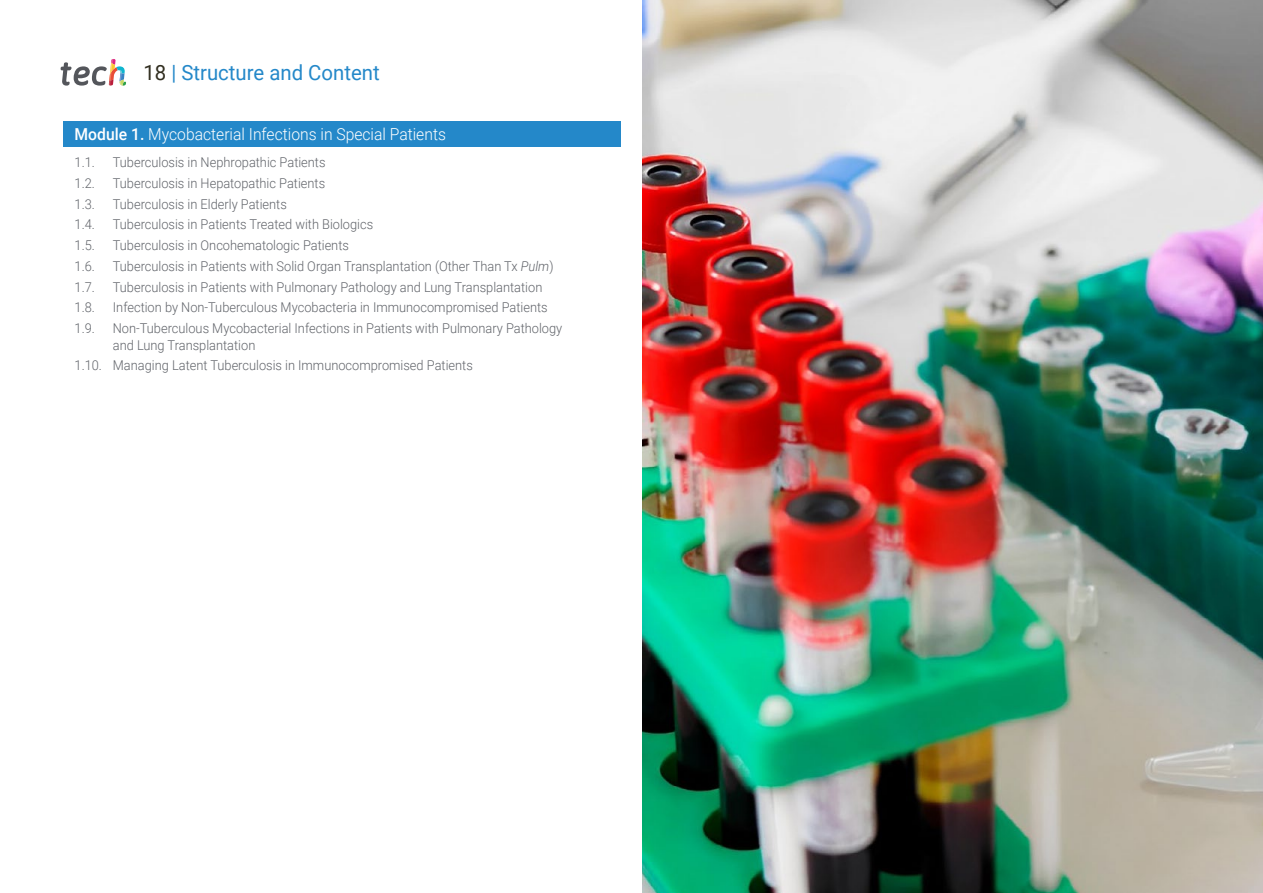
<style>
.page{position:relative;width:1263px;height:893px;background:#fff}
.page>*{position:absolute;margin:0;border:0;box-sizing:border-box;transform-origin:0 0}
.t1{font:21px "Roboto";color:#2488c9}
.t2{font:300 16.5px "Roboto";color:#fff;scale:.95 1}
.t3{font:300 13.5px/16.5px "Roboto";color:#61646a;scale:.95 1}
.s1{color:#312e20}
.s2{font-weight:500}
.s3{font-style:italic}
</style>
<div class="page">
<svg style="left:61px;top:59px;width:65px;height:27px"></svg>
<div style="left:64px;top:121px;width:557px;height:25px;background:#2488c9"></div>
<img style="left:642px;top:0;width:621px;height:893px">
<h1 class="t1" style="left:144px;top:57px;width:238px"><span class="s1">18</span> | Structure and Content</h1>
<p class="t2" style="left:75px;top:123px;width:392px"><span class="s2">Module 1.</span> Mycobacterial Infections in Special Patients</p>
<p class="t3" style="left:75px;top:154px;width:23px">1.1.</p>
<p class="t3" style="left:113px;top:154px;width:225px">Tuberculosis in Nephropathic Patients</p>
<p class="t3" style="left:75px;top:174px;width:23px">1.2.</p>
<p class="t3" style="left:113px;top:174px;width:225px">Tuberculosis in Hepatopathic Patients</p>
<p class="t3" style="left:75px;top:195px;width:23px">1.3.</p>
<p class="t3" style="left:113px;top:195px;width:185px">Tuberculosis in Elderly Patients</p>
<p class="t3" style="left:75px;top:216px;width:23px">1.4.</p>
<p class="t3" style="left:113px;top:216px;width:276px">Tuberculosis in Patients Treated with Biologics</p>
<p class="t3" style="left:75px;top:237px;width:23px">1.5.</p>
<p class="t3" style="left:113px;top:237px;width:250px">Tuberculosis in Oncohematologic Patients</p>
<p class="t3" style="left:75px;top:257px;width:23px">1.6.</p>
<p class="t3" style="left:113px;top:257px;width:465px">Tuberculosis in Patients with Solid Organ Transplantation (Other Than Tx <span class="s3">Pulm</span>)</p>
<p class="t3" style="left:75px;top:278px;width:23px">1.7.</p>
<p class="t3" style="left:113px;top:278px;width:454px">Tuberculosis in Patients with Pulmonary Pathology and Lung Transplantation</p>
<p class="t3" style="left:75px;top:299px;width:23px">1.8.</p>
<p class="t3" style="left:113px;top:299px;width:459px">Infection by Non-Tuberculous Mycobacteria in Immunocompromised Patients</p>
<p class="t3" style="left:75px;top:320px;width:23px">1.9.</p>
<p class="t3" style="left:113px;top:320px;width:475px">Non-Tuberculous Mycobacterial Infections in Patients with Pulmonary Pathology and Lung Transplantation</p>
<p class="t3" style="left:75px;top:357px;width:421px">1.10. Managing Latent Tuberculosis in Immunocompromised Patients</p>
</div>
